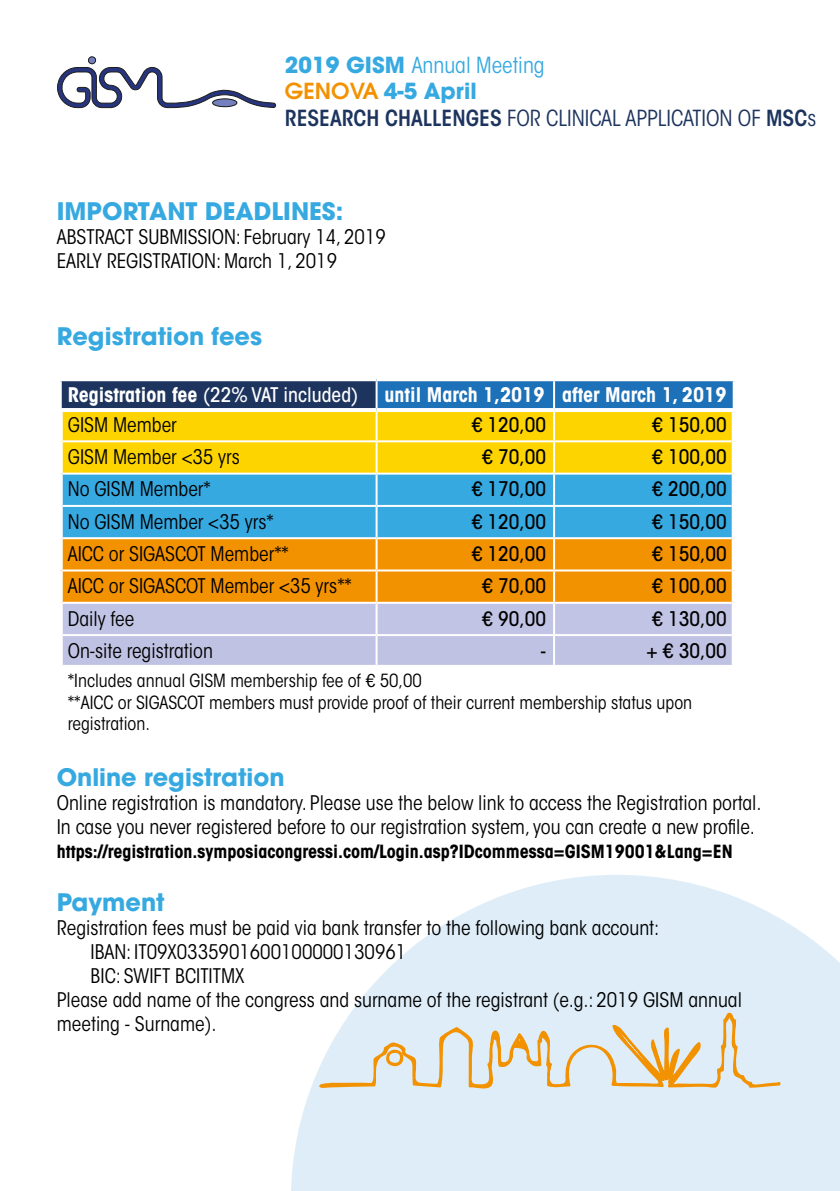
<style>
.page{position:relative;width:840px;height:1191px;background:#fff}
.page>*{position:absolute;margin:0;border:0;box-sizing:border-box;transform-origin:0 0}
.t1{font:700 24px "ITC Avant Garde Std";color:#36a9e1}
.t2{font:condensed 22px "ITC Avant Garde Std";color:#1d345e}
.t3{font:condensed 22px "ITC Avant Garde Std";color:#36a9e1}
.t4{font:700 22px "ITC Avant Garde Std";color:#36a9e1}
.t5{font:condensed 20px/24px "ITC Avant Garde Std";color:#000}
.t6{font:500 condensed 20px "ITC Avant Garde Std";color:#000}
.t7{font:700 condensed 20px "ITC Avant Garde Std";color:#fff}
.t8{font:500 condensed 20px "ITC Avant Garde Std";color:#fff}
.t9{font:condensed 18px/21.6px "ITC Avant Garde Std";color:#000}
.t10{font:700 condensed 18px "ITC Avant Garde Std";color:#000}
.s1{font-weight:700;font-stretch:normal}
.s2{font-weight:600;color:#f39200}
.s3{font-weight:600}
.s4{font-weight:700}
</style>
<div class="page">
<svg style="left:291px;top:875px;width:548px;height:316px;fill:#deedf7"></svg>
<svg style="left:318px;top:1011px;width:462px;height:79px;background:#e1e1d5"></svg>
<div style="left:60px;top:379px;width:316px;height:31px;background:#1d345e"></div>
<div style="left:377px;top:381px;width:355px;height:27px;background:#1d71b8"></div>
<div style="left:63px;top:412px;width:668px;height:60px;background:#fdd400"></div>
<div style="left:63px;top:474px;width:668px;height:63px;background:#36a9e1"></div>
<div style="left:63px;top:539px;width:668px;height:63px;background:#f39200"></div>
<div style="left:63px;top:604px;width:668px;height:61px;background:#c1c4e4"></div>
<hr style="left:375px;top:412px;width:2px;height:28px;background:#fff">
<hr style="left:552px;top:412px;width:2px;height:28px;background:#fff">
<hr style="left:63px;top:440px;width:313px;height:2px;background:#fff">
<hr style="left:376px;top:440px;width:177px;height:2px;background:#fff">
<hr style="left:375px;top:442px;width:2px;height:30px;background:#fff">
<hr style="left:553px;top:440px;width:178px;height:2px;background:#fff">
<hr style="left:552px;top:442px;width:2px;height:30px;background:#fff">
<hr style="left:375px;top:474px;width:2px;height:31px;background:#fff">
<hr style="left:552px;top:474px;width:2px;height:31px;background:#fff">
<hr style="left:63px;top:505px;width:313px;height:2px;background:#fff">
<hr style="left:376px;top:505px;width:177px;height:2px;background:#fff">
<hr style="left:375px;top:507px;width:2px;height:30px;background:#fff">
<hr style="left:553px;top:505px;width:178px;height:2px;background:#fff">
<hr style="left:552px;top:507px;width:2px;height:30px;background:#fff">
<hr style="left:375px;top:539px;width:2px;height:30px;background:#fff">
<hr style="left:552px;top:539px;width:2px;height:30px;background:#fff">
<hr style="left:63px;top:569px;width:313px;height:2px;background:#fff">
<hr style="left:376px;top:569px;width:177px;height:2px;background:#fff">
<hr style="left:375px;top:571px;width:2px;height:31px;background:#fff">
<hr style="left:553px;top:569px;width:178px;height:2px;background:#fff">
<hr style="left:552px;top:571px;width:2px;height:31px;background:#fff">
<hr style="left:375px;top:604px;width:2px;height:30px;background:#fff">
<hr style="left:552px;top:604px;width:2px;height:30px;background:#fff">
<hr style="left:63px;top:634px;width:313px;height:2px;background:#fff">
<hr style="left:376px;top:634px;width:177px;height:2px;background:#fff">
<hr style="left:375px;top:636px;width:2px;height:29px;background:#fff">
<hr style="left:553px;top:634px;width:178px;height:2px;background:#fff">
<hr style="left:552px;top:636px;width:2px;height:29px;background:#fff">
<hr style="left:58px;top:377px;width:318px;height:4px;background:#fff">
<svg style="left:60px;top:381px;width:2px;height:27px"></svg>
<svg style="left:732px;top:381px;width:3px;height:27px"></svg>
<hr style="left:58px;top:408px;width:318px;height:4px;background:#fff">
<hr style="left:375px;top:381px;width:2px;height:27px;background:#fff">
<hr style="left:552px;top:381px;width:2px;height:27px;background:#fff">
<svg style="left:57px;top:56px;width:219px;height:52px"></svg>
<p class="t3" style="left:285px;top:52px;width:261px"><span class="s1">2019 GISM</span> Annual Meeting</p>
<p class="t4" style="left:285px;top:77px;width:193px"><span class="s2">GENOVA</span> 4-5 April</p>
<p class="t2" style="left:285px;top:105px;width:532px"><span class="s3">RESEARCH CHALLENGES</span> FOR CLINICAL APPLICATION OF <span class="s3">MSC</span>s</p>
<p class="t1" style="left:57px;top:195px;width:288px">IMPORTANT DEADLINES:</p>
<p class="t5" style="left:57px;top:225px;width:330px">ABSTRACT SUBMISSION: February 14, 2019</p>
<p class="t5" style="left:57px;top:249px;width:282px">EARLY REGISTRATION: March 1, 2019</p>
<p class="t1" style="left:57px;top:320px;width:207px">Registration fees</p>
<p class="t8" style="left:68px;top:382px;width:292px"><span class="s4">Registration fee</span> (22% VAT included)</p>
<p class="t7" style="left:384px;top:382px;width:161px">until March 1,2019</p>
<p class="t7" style="left:561px;top:382px;width:166px">after March 1, 2019</p>
<p class="t5" style="left:68px;top:413px;width:110px">GISM Member</p>
<p class="t6" style="left:471px;top:412px;width:76px">€ 120,00</p>
<p class="t6" style="left:651px;top:412px;width:76px">€ 150,00</p>
<p class="t5" style="left:68px;top:445px;width:173px">GISM Member &lt;35 yrs</p>
<p class="t6" style="left:481px;top:444px;width:66px">€ 70,00</p>
<p class="t6" style="left:651px;top:444px;width:76px">€ 100,00</p>
<p class="t5" style="left:68px;top:477px;width:144px">No GISM Member*</p>
<p class="t6" style="left:471px;top:477px;width:76px">€ 170,00</p>
<p class="t6" style="left:651px;top:477px;width:76px">€ 200,00</p>
<p class="t5" style="left:68px;top:509px;width:207px">No GISM Member &lt;35 yrs*</p>
<p class="t6" style="left:471px;top:509px;width:76px">€ 120,00</p>
<p class="t6" style="left:651px;top:509px;width:76px">€ 150,00</p>
<p class="t5" style="left:68px;top:542px;width:222px">AICC or SIGASCOT Member**</p>
<p class="t6" style="left:471px;top:541px;width:76px">€ 120,00</p>
<p class="t6" style="left:651px;top:541px;width:76px">€ 150,00</p>
<p class="t5" style="left:68px;top:574px;width:285px">AICC or SIGASCOT Member &lt;35 yrs**</p>
<p class="t6" style="left:481px;top:574px;width:66px">€ 70,00</p>
<p class="t6" style="left:651px;top:574px;width:76px">€ 100,00</p>
<p class="t5" style="left:68px;top:606px;width:68px">Daily fee</p>
<p class="t6" style="left:481px;top:606px;width:66px">€ 90,00</p>
<p class="t6" style="left:651px;top:606px;width:76px">€ 130,00</p>
<p class="t5" style="left:68px;top:639px;width:147px">On-site registration</p>
<p class="t6" style="left:540px;top:638px;width:7px">-</p>
<p class="t6" style="left:646px;top:638px;width:82px">+ € 30,00</p>
<p class="t9" style="left:68px;top:670px;width:355px">*Includes annual GISM membership fee of € 50,00</p>
<p class="t9" style="left:68px;top:691px;width:625px">**AICC or SIGASCOT members must provide proof of their current membership status upon registration.</p>
<p class="t1" style="left:57px;top:761px;width:229px">Online registration</p>
<p class="t5" style="left:57px;top:791px;width:706px">Online registration is mandatory. Please use the below link to access the Registration portal.</p>
<p class="t5" style="left:57px;top:815px;width:699px">In case you never registered before to our registration system, you can create a new profile.</p>
<p class="t10" style="left:57px;top:840px;width:677px">https://registration.symposiacongressi.com/Login.asp?IDcommessa=GISM19001&amp;Lang=EN</p>
<p class="t1" style="left:57px;top:886px;width:109px">Payment</p>
<p class="t5" style="left:57px;top:916px;width:604px">Registration fees must be paid via bank transfer to the following bank account:</p>
<p class="t5" style="left:90px;top:940px;width:317px">IBAN: IT09X0335901600100000130961</p>
<p class="t5" style="left:90px;top:964px;width:155px">BIC: SWIFT BCITITMX</p>
<p class="t5" style="left:57px;top:988px;width:686px">Please add name of the congress and surname of the registrant (e.g.: 2019 GISM annual meeting - Surname).</p>
</div>
